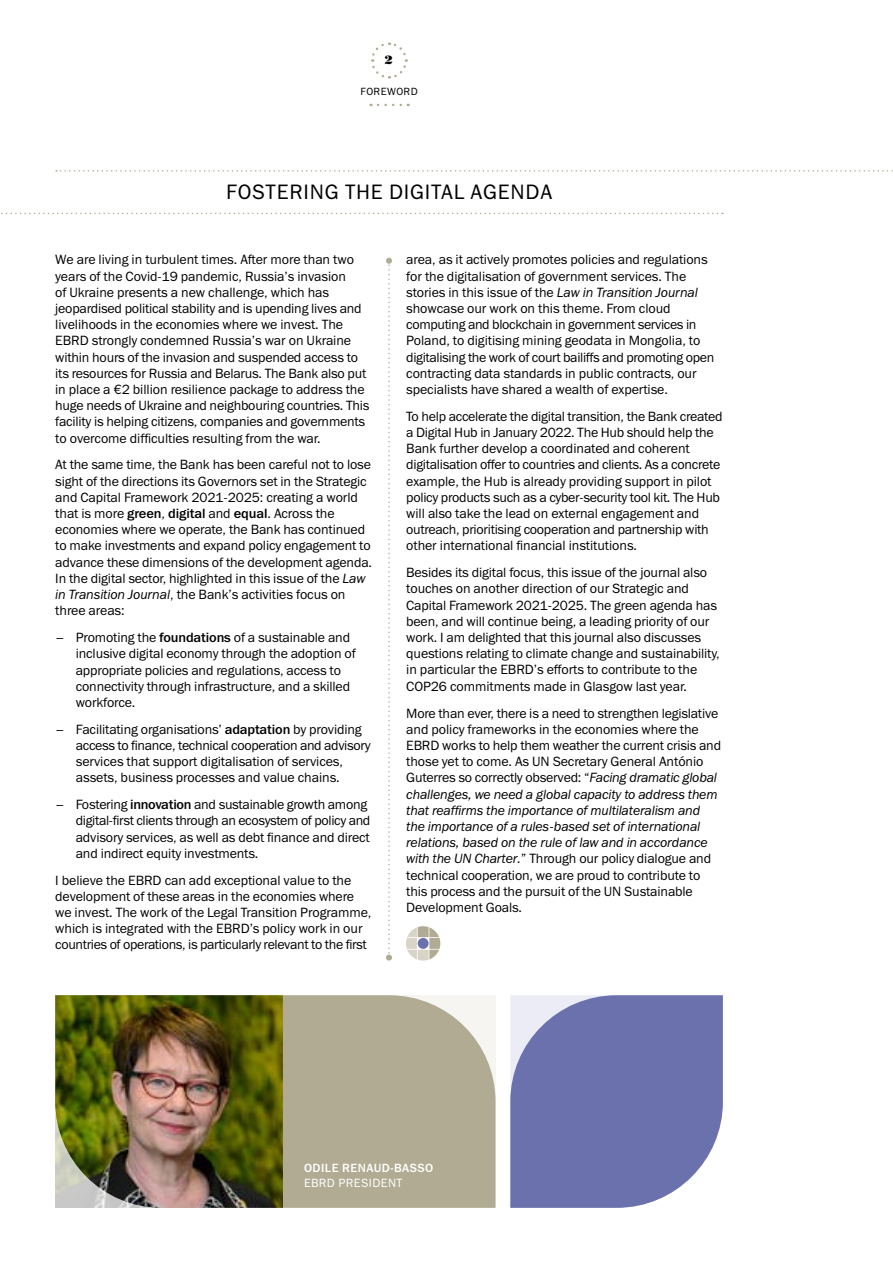
<style>
.page{position:relative;width:893px;height:1263px;background:#fff}
.page>*{position:absolute;margin:0;border:0;box-sizing:border-box;transform-origin:0 0}
.t1{font:21px "Franklin Gothic Book ITC";letter-spacing:.035em;color:#000}
.t2{font:13.5px/16.2px "Franklin Gothic Book ITC";letter-spacing:-.01em;color:#000}
.t3{font:12px "Franklin Gothic Medium ITC";letter-spacing:.035em;color:#fff}
.t4{font:12px "Franklin Gothic Book ITC";letter-spacing:.035em;color:#fff}
.t5{font:12px "Bodoni Poster";color:#000}
.t6{font:10.5px "Franklin Gothic Book ITC";letter-spacing:.04em;color:#000}
.s1{font-family:"Franklin Gothic Medium ITC"}
.s2{font-style:italic}
</style>
<div class="page">
<img style="left:55px;top:995px;width:228px;height:213px">
<svg style="left:378px;top:104px;width:31px;height:2px"></svg>
<svg style="left:371px;top:42px;width:37px;height:37px"></svg>
<svg style="left:56px;top:170px;width:837px;height:2px"></svg>
<svg style="left:1px;top:213px;width:722px;height:1px"></svg>
<div style="left:283px;top:995px;width:212px;height:213px;background:#b1ab93"></div>
<svg style="left:510px;top:995px;width:213px;height:213px;background:#7a7fb5"></svg>
<svg style="left:406px;top:926px;width:34px;height:34px"></svg>
<svg style="left:386px;top:258px;width:6px;height:702px"></svg>
<p class="t5" style="left:385px;top:53px;width:10px">2</p>
<p class="t6" style="left:360px;top:85px;width:59px">FOREWORD</p>
<h1 class="t1" style="left:226px;top:178px;width:328px">FOSTERING THE DIGITAL AGENDA</h1>
<p class="t2" style="left:55px;top:251px;width:316px">We are living in turbulent times. After more than two years of the Covid-19 pandemic, Russia’s invasion<br>of Ukraine presents a new challenge, which has jeopardised political stability and is upending lives and livelihoods in the economies where we invest. The EBRD strongly condemned Russia’s war on Ukraine within hours of the invasion and suspended access to its resources for Russia and Belarus. The Bank also put in place a €2 billion resilience package to address the huge needs of Ukraine and neighbouring countries. This facility is helping citizens, companies and governments to overcome difficulties resulting from the war.</p>
<p class="t2" style="left:55px;top:456px;width:318px">At the same time, the Bank has been careful not to lose sight of the directions its Governors set in the Strategic and Capital Framework 2021-2025: creating a world that is more <span class="s1">green</span>, <span class="s1">digital</span> and <span class="s1">equal</span>. Across the economies where we operate, the Bank has continued to make investments and expand policy engagement to advance these dimensions of the development agenda.<br>In the digital sector, highlighted in this issue of the <span class="s2">Law in Transition Journal</span>, the Bank’s activities focus on three areas:</p>
<p class="t2" style="left:76px;top:629px;width:282px;text-indent:-20px">– Promoting the <span class="s1">foundations</span> of a sustainable and inclusive digital economy through the adoption of appropriate policies and regulations, access to connectivity through infrastructure, and a skilled workforce.</p>
<p class="t2" style="left:76px;top:721px;width:296px;text-indent:-21px">– Facilitating organisations’ <span class="s1">adaptation</span> by providing access to finance, technical cooperation and advisory services that support digitalisation of services, assets, business processes and value chains.</p>
<p class="t2" style="left:76px;top:796px;width:296px;text-indent:-20px">– Fostering <span class="s1">innovation</span> and sustainable growth among digital-first clients through an ecosystem of policy and advisory services, as well as debt finance and direct and indirect equity investments.</p>
<p class="t2" style="left:55px;top:872px;width:318px">I believe the EBRD can add exceptional value to the development of these areas in the economies where we invest. The work of the Legal Transition Programme, which is integrated with the EBRD’s policy work in our countries of operations, is particularly relevant to the first</p>
<p class="t2" style="left:406px;top:251px;width:310px">area, as it actively promotes policies and regulations for the digitalisation of government services. The stories in this issue of the <span class="s2">Law in Transition Journal </span>showcase our work on this theme. From cloud computing and blockchain in government services in Poland, to digitising mining geodata in Mongolia, to digitalising the work of court bailiffs and promoting open contracting data standards in public contracts, our specialists have shared a wealth of expertise.</p>
<p class="t2" style="left:406px;top:408px;width:318px">To help accelerate the digital transition, the Bank created a Digital Hub in January 2022. The Hub should help the Bank further develop a coordinated and coherent digitalisation offer to countries and clients. As a concrete example, the Hub is already providing support in pilot policy products such as a cyber-security tool kit. The Hub will also take the lead on external engagement and outreach, prioritising cooperation and partnership with other international financial institutions.</p>
<p class="t2" style="left:406px;top:564px;width:315px">Besides its digital focus, this issue of the journal also touches on another direction of our Strategic and Capital Framework 2021-2025. The green agenda has been, and will continue being, a leading priority of our work. I am delighted that this journal also discusses questions relating to climate change and sustainability, in particular the EBRD’s efforts to contribute to the COP26 commitments made in Glasgow last year.</p>
<p class="t2" style="left:406px;top:704px;width:316px">More than ever, there is a need to strengthen legislative and policy frameworks in the economies where the EBRD works to help them weather the current crisis and those yet to come. As UN Secretary General António Guterres so correctly observed: “<span class="s2">Facing dramatic global challenges, we need a global capacity to address them that reaffirms the importance of multilateralism and the importance of a rules-based set of international relations, based on the rule of law and in accordance with the UN Charter.</span>” Through our policy dialogue and technical cooperation, we are proud to contribute to this process and the pursuit of the UN Sustainable Development Goals.</p>
<p class="t3" style="left:304px;top:1161px;width:131px">ODILE RENAUD-BASSO</p>
<p class="t4" style="left:304px;top:1175px;width:100px">EBRD PRESIDENT</p>
</div>
